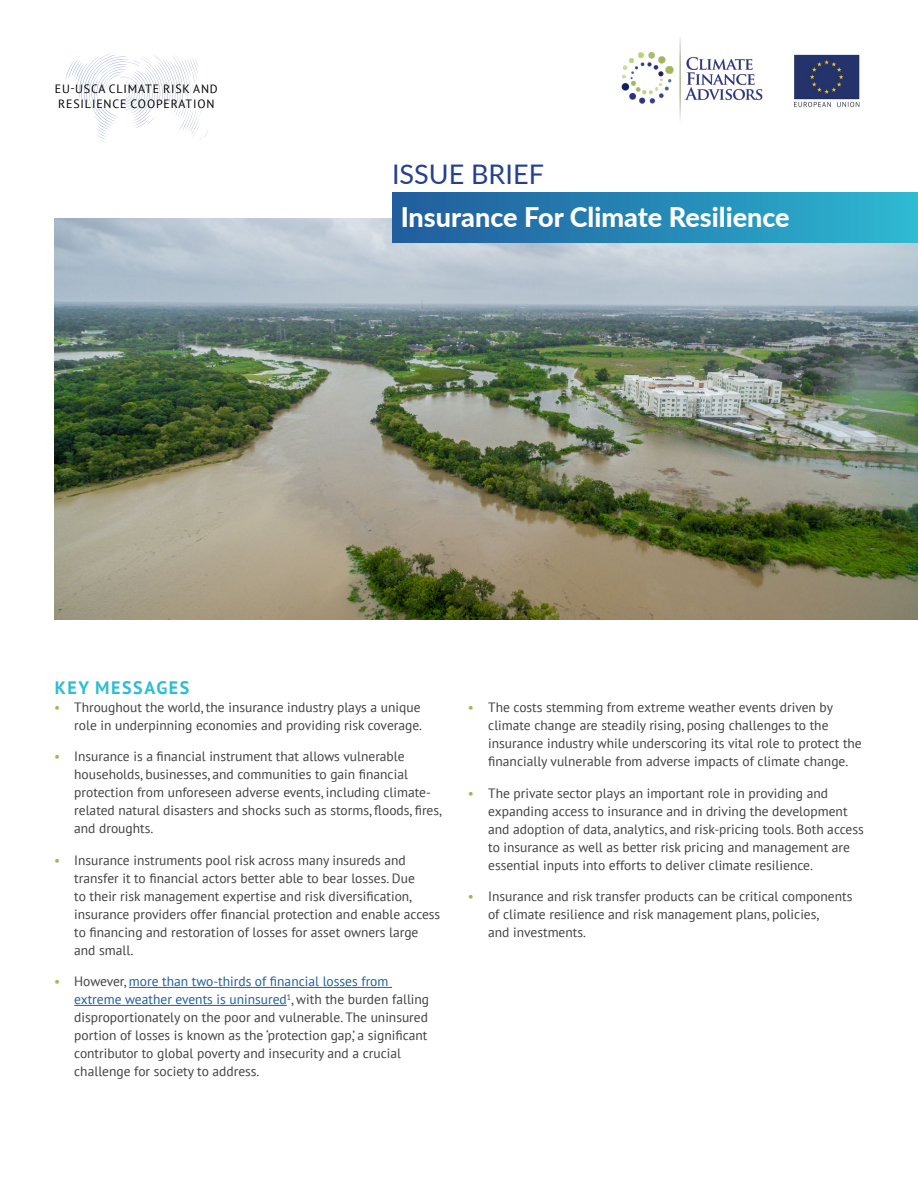
<style>
.page{position:relative;width:918px;height:1188px;background:#fff}
.page>*{position:absolute;margin:0;border:0;box-sizing:border-box;transform-origin:0 0}
.t1{font:800 27px "Lato";color:#fff}
.t2{font:27px "Lato";color:#25408f}
.t3{font:700 18px "PT Sans";letter-spacing:.09em;color:#2ebdd4}
.t4{font:13.5px/18px "PT Sans";color:#414042}
.t5{font:12px/15px "PT Sans";letter-spacing:.07em;color:#000}
.s1{color:#a0b756}
.s2{color:#215e9e}
</style>
<div class="page">
<img style="left:54px;top:218px;width:864px;height:402px">
<div style="left:392px;top:192px;width:526px;height:50px;background:linear-gradient(to right,#205a9c,#2db8d1)"></div>
<img style="left:621px;top:37px;width:142px;height:84px">
<img style="left:794px;top:54px;width:66px;height:54px">
<svg style="left:81px;top:53px;width:91px;height:56px"></svg>
<hr style="left:129px;top:987px;width:263px;height:1px;background:#215e9e">
<hr style="left:74px;top:1005px;width:213px;height:1px;background:#215e9e">
<p class="t5" style="left:55px;top:81px;width:164px">EU-USCA CLIMATE RISK AND<br>RESILIENCE COOPERATION</p>
<h1 class="t2" style="left:392px;top:155px;width:153px">ISSUE BRIEF</h1>
<h1 class="t1" style="left:401px;top:197px;width:391px">Insurance For Climate Resilience</h1>
<h2 class="t3" style="left:55px;top:676px;width:136px">KEY MESSAGES</h2>
<p class="t4" style="left:54px;top:698px;width:370px;text-align:right"><span class="s1">•</span> Throughout the world, the insurance industry plays a unique role in underpinning economies and providing risk coverage.</p>
<p class="t4" style="left:74px;top:747px;width:369px;text-indent:-20px"><span class="s1">•</span> Insurance is a financial instrument that allows vulnerable households, businesses, and communities to gain financial protection from unforeseen adverse events, including climate&shy;related natural disasters and shocks such as storms, floods, fires, and droughts.</p>
<p class="t4" style="left:74px;top:851px;width:368px;text-indent:-20px"><span class="s1">•</span> Insurance instruments pool risk across many insureds and transfer it to financial actors better able to bear losses. Due<br>to their risk management expertise and risk diversification, insurance providers offer financial protection and enable access to financing and restoration of losses for asset owners large and small.</p>
<p class="t4" style="left:74px;top:972px;width:356px;text-indent:-20px"><span class="s1">•</span> However, <span class="s2">more than two-thirds of financial losses from extreme weather events is uninsured</span><sup>1</sup>, with the burden falling disproportionately on the poor and vulnerable. The uninsured portion of losses is known as the ‘protection gap,’ a significant contributor to global poverty and insecurity and a crucial challenge for society to address.</p>
<p class="t4" style="left:488px;top:698px;width:375px;text-indent:-20px"><span class="s1">•</span> The costs stemming from extreme weather events driven by climate change are steadily rising, posing challenges to the insurance industry while underscoring its vital role to protect the financially vulnerable from adverse impacts of climate change.</p>
<p class="t4" style="left:488px;top:784px;width:377px;text-indent:-20px"><span class="s1">•</span> The private sector plays an important role in providing and expanding access to insurance and in driving the development and adoption of data, analytics, and risk-pricing tools. Both access to insurance as well as better risk pricing and management are essential inputs into efforts to deliver climate resilience.</p>
<p class="t4" style="left:488px;top:887px;width:366px;text-indent:-20px"><span class="s1">•</span> Insurance and risk transfer products can be critical components of climate resilience and risk management plans, policies,<br>and investments.</p>
</div>
